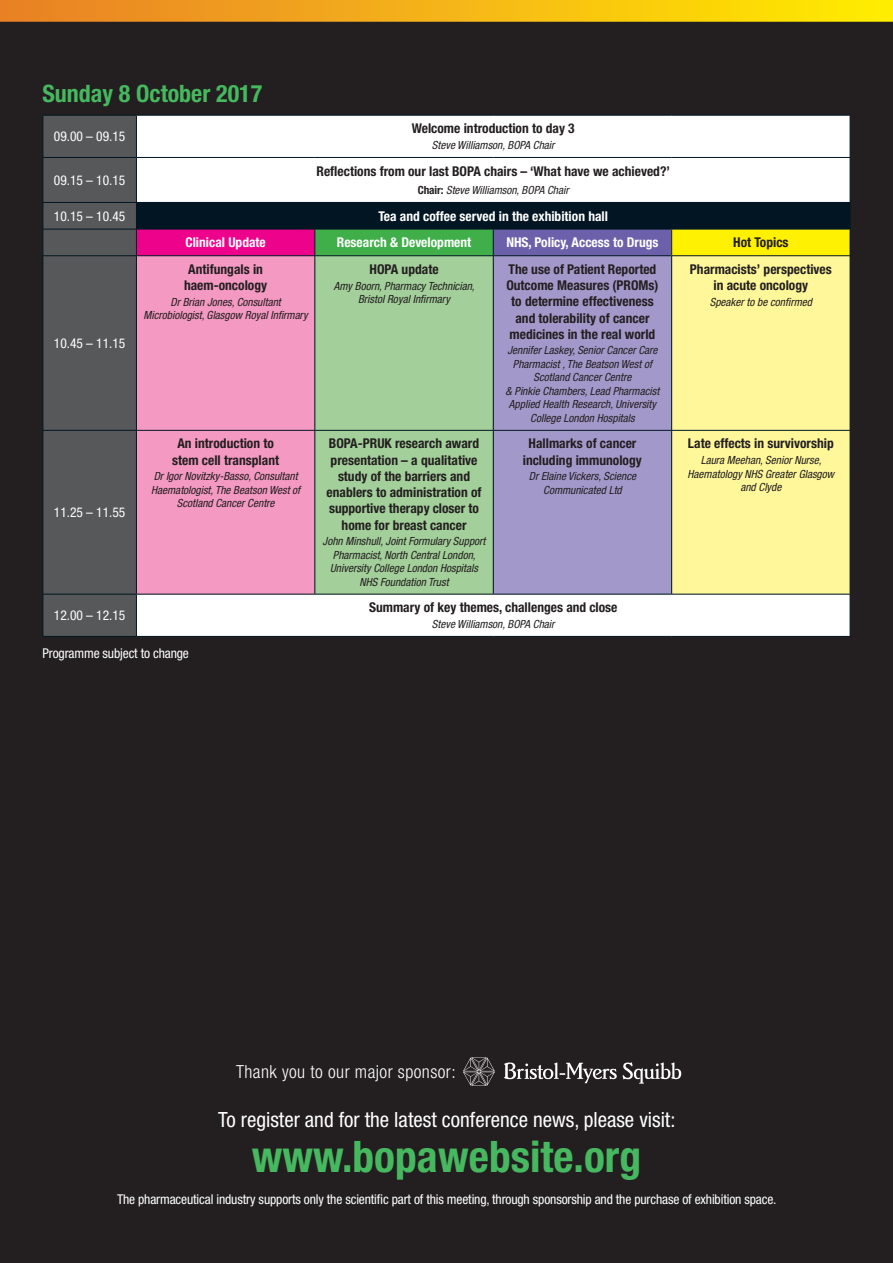
<style>
.page{position:relative;width:893px;height:1263px;background:#231f20}
.page>*{position:absolute;margin:0;border:0;box-sizing:border-box;transform-origin:0 0}
.t1{font:700 condensed 43.5px "Helvetica Neue LT Std";color:#46b85f}
.t2{font:700 condensed 24px "Helvetica Neue LT Std";color:#46b85f}
.t3{font:condensed 21px "Helvetica Neue LT Std";color:#fff}
.t4{font:300 condensed 18px "Helvetica Neue LT Std";letter-spacing:.025em;color:#fff}
._1_Title{font:700 condensed 13.5px/16.2px "Helvetica Neue LT Std";color:#231f20;text-align:center}
._3_Time{font:condensed 13.5px "Helvetica Neue LT Std";letter-spacing:-.01em;color:#fff}
._1_Title-2{font:700 condensed 13.5px "Helvetica Neue LT Std";color:#fff}
._2_Name_and_title{font:italic condensed 11.25px/13.5px "Helvetica Neue LT Std";color:#231f20;text-align:center}
.s1{font-weight:700;font-style:normal}
</style>
<div class="page">
<div style="left:44px;top:116px;width:92px;height:520px;background:#57585a"></div>
<div style="left:137px;top:116px;width:713px;height:520px;background:#fff"></div>
<div style="left:136px;top:202px;width:714px;height:27px;background:#011622"></div>
<div style="left:136px;top:229px;width:179px;height:27px;background:#ed028c"></div>
<div style="left:315px;top:229px;width:178px;height:27px;background:#40ae49"></div>
<div style="left:493px;top:229px;width:179px;height:27px;background:#6c60aa"></div>
<div style="left:672px;top:229px;width:178px;height:27px;background:#fff101"></div>
<div style="left:137px;top:256px;width:177px;height:338px;background:#f499c2"></div>
<div style="left:315px;top:256px;width:178px;height:338px;background:#a3cf9a"></div>
<div style="left:494px;top:256px;width:177px;height:338px;background:#a299ca"></div>
<div style="left:672px;top:256px;width:178px;height:338px;background:#fff79a"></div>
<hr style="left:43px;top:115px;width:93px;height:1px;background:#011622">
<hr style="left:43px;top:116px;width:1px;height:41px;background:#011622">
<hr style="left:136px;top:115px;width:179px;height:1px;background:#011622">
<hr style="left:136px;top:116px;width:1px;height:41px;background:#011622">
<hr style="left:315px;top:115px;width:178px;height:1px;background:#011622">
<hr style="left:493px;top:115px;width:179px;height:1px;background:#011622">
<hr style="left:672px;top:115px;width:178px;height:1px;background:#011622">
<hr style="left:850px;top:116px;width:1px;height:41px;background:#011622">
<hr style="left:43px;top:157px;width:93px;height:1px;background:#011622">
<hr style="left:43px;top:158px;width:1px;height:44px;background:#011622">
<hr style="left:136px;top:157px;width:179px;height:1px;background:#011622">
<hr style="left:136px;top:158px;width:1px;height:44px;background:#011622">
<hr style="left:315px;top:157px;width:178px;height:1px;background:#011622">
<hr style="left:493px;top:157px;width:179px;height:1px;background:#011622">
<hr style="left:672px;top:157px;width:178px;height:1px;background:#011622">
<hr style="left:850px;top:158px;width:1px;height:44px;background:#011622">
<hr style="left:43px;top:202px;width:93px;height:1px;background:#011622">
<hr style="left:136px;top:229px;width:179px;height:1px;background:#011622">
<div style="left:43px;top:203px;width:94px;height:391px;background:#57585a"></div>
<hr style="left:315px;top:229px;width:178px;height:1px;background:#011622">
<svg style="left:314px;top:229px;width:1px;height:26px"></svg>
<hr style="left:493px;top:229px;width:179px;height:1px;background:#011622">
<svg style="left:493px;top:229px;width:1px;height:26px"></svg>
<hr style="left:672px;top:229px;width:178px;height:1px;background:#011622">
<svg style="left:671px;top:229px;width:1px;height:26px"></svg>
<svg style="left:850px;top:203px;width:1px;height:52px"></svg>
<hr style="left:43px;top:255px;width:93px;height:1px;background:#011622">
<hr style="left:43px;top:256px;width:1px;height:174px;background:#011622">
<hr style="left:136px;top:255px;width:179px;height:1px;background:#011622">
<hr style="left:136px;top:256px;width:1px;height:174px;background:#011622">
<hr style="left:315px;top:255px;width:178px;height:1px;background:#011622">
<hr style="left:314px;top:256px;width:1px;height:174px;background:#011622">
<hr style="left:493px;top:255px;width:179px;height:1px;background:#011622">
<hr style="left:493px;top:256px;width:1px;height:174px;background:#011622">
<hr style="left:672px;top:255px;width:178px;height:1px;background:#011622">
<hr style="left:671px;top:256px;width:1px;height:174px;background:#011622">
<hr style="left:850px;top:256px;width:1px;height:174px;background:#011622">
<hr style="left:43px;top:431px;width:1px;height:163px;background:#011622">
<hr style="left:136px;top:431px;width:1px;height:163px;background:#011622">
<hr style="left:314px;top:431px;width:1px;height:163px;background:#011622">
<hr style="left:493px;top:431px;width:1px;height:163px;background:#011622">
<hr style="left:671px;top:431px;width:1px;height:163px;background:#011622">
<hr style="left:850px;top:431px;width:1px;height:163px;background:#011622">
<hr style="left:43px;top:430px;width:93px;height:1px;background:#011622">
<hr style="left:136px;top:430px;width:179px;height:1px;background:#011622">
<hr style="left:315px;top:430px;width:178px;height:1px;background:#011622">
<hr style="left:493px;top:430px;width:179px;height:1px;background:#011622">
<hr style="left:672px;top:430px;width:178px;height:1px;background:#011622">
<hr style="left:43px;top:594px;width:93px;height:1px;background:#011622">
<hr style="left:43px;top:594px;width:1px;height:42px;background:#011622">
<hr style="left:136px;top:594px;width:179px;height:1px;background:#011622">
<hr style="left:136px;top:594px;width:1px;height:42px;background:#011622">
<hr style="left:315px;top:594px;width:178px;height:1px;background:#011622">
<hr style="left:493px;top:594px;width:179px;height:1px;background:#011622">
<hr style="left:672px;top:594px;width:178px;height:1px;background:#011622">
<hr style="left:850px;top:594px;width:1px;height:42px;background:#011622">
<hr style="left:43px;top:636px;width:93px;height:1px;background:#011622">
<hr style="left:136px;top:636px;width:179px;height:1px;background:#011622">
<hr style="left:315px;top:636px;width:178px;height:1px;background:#011622">
<hr style="left:493px;top:636px;width:179px;height:1px;background:#011622">
<hr style="left:672px;top:636px;width:178px;height:1px;background:#011622">
<div style="left:0;top:0;width:893px;height:22px;background:linear-gradient(to right,#e97f29,#ffec01)"></div>
<svg style="left:463px;top:1057px;width:32px;height:29px"></svg>
<svg style="left:623px;top:1062px;width:58px;height:21px"></svg>
<svg style="left:504px;top:1062px;width:113px;height:21px"></svg>
<p class="t2" style="left:43px;top:79px;width:221px">Sunday 8 October 2017</p>
<p class="_3_Time" style="left:54px;top:129px;width:73px">09.00 – 09.15</p>
<p class="_3_Time" style="left:54px;top:172px;width:73px">09.15 – 10.15</p>
<p class="_1_Title" style="left:412px;top:120px;width:165px">Welcome introduction to day 3</p>
<p class="_2_Name_and_title" style="left:432px;top:138px;width:124px">Steve Williamson, BOPA Chair</p>
<p class="_1_Title" style="left:316px;top:163px;width:355px">Reflections from our last BOPA chairs – ‘What have we achieved?’</p>
<p class="_2_Name_and_title" style="left:418px;top:183px;width:152px"><span class="s1">Chair:</span> Steve Williamson, BOPA Chair</p>
<p class="_3_Time" style="left:54px;top:208px;width:73px">10.15 – 10.45</p>
<p class="_1_Title-2" style="left:378px;top:208px;width:231px">Tea and coffee served in the exhibition hall</p>
<p class="_1_Title-2" style="left:185px;top:234px;width:82px">Clinical Update</p>
<p class="_1_Title-2" style="left:337px;top:234px;width:136px">Research &amp; Development</p>
<p class="_1_Title-2" style="left:506px;top:234px;width:154px">NHS, Policy, Access to Drugs</p>
<p class="_1_Title" style="left:733px;top:234px;width:57px">Hot Topics</p>
<p class="_3_Time" style="left:54px;top:335px;width:73px">10.45 – 11.15</p>
<p class="_1_Title" style="left:184px;top:261px;width:85px">Antifungals in haem-oncology</p>
<p class="_2_Name_and_title" style="left:144px;top:295px;width:166px">Dr Brian Jones, Consultant<br>Microbiologist, Glasgow Royal Infirmary</p>
<p class="_3_Time" style="left:54px;top:504px;width:73px">11.25 – 11.55</p>
<p class="_1_Title" style="left:172px;top:435px;width:108px">An introduction to stem cell transplant</p>
<p class="_2_Name_and_title" style="left:151px;top:470px;width:151px">Dr Igor Novitzky-Basso, Consultant<br>Haematologist, The Beatson West of<br>Scotland Cancer Centre</p>
<p class="_3_Time" style="left:54px;top:607px;width:73px">12.00 – 12.15</p>
<p class="_3_Time" style="left:43px;top:645px;width:148px">Programme subject to change</p>
<p class="_1_Title" style="left:370px;top:261px;width:71px">HOPA update</p>
<p class="_2_Name_and_title" style="left:334px;top:279px;width:142px">Amy Boorn, Pharmacy Technician,<br>Bristol Royal Infirmary</p>
<p class="_1_Title" style="left:327px;top:435px;width:157px">BOPA-PRUK research award presentation – a qualitative study of the barriers and enablers to administration of supportive therapy closer to home for breast cancer</p>
<p class="_2_Name_and_title" style="left:323px;top:535px;width:164px">John Minshull, Joint Formulary Support Pharmacist, North Central London, University College London Hospitals NHS Foundation Trust</p>
<p class="_1_Title" style="left:506px;top:261px;width:154px">The use of Patient Reported<br>Outcome Measures (PROMs) to determine effectiveness and tolerability of cancer medicines in the real world</p>
<p class="_2_Name_and_title" style="left:506px;top:344px;width:155px">Jennifer Laskey, Senior Cancer Care<br>Pharmacist , The Beatson West of<br>Scotland Cancer Centre<br>&amp; Pinkie Chambers, Lead Pharmacist<br>Applied Health Research, University<br>College London Hospitals</p>
<p class="_1_Title" style="left:523px;top:435px;width:120px">Hallmarks of cancer including immunology</p>
<p class="_2_Name_and_title" style="left:529px;top:470px;width:109px">Dr Elaine Vickers, Science<br>Communicated Ltd</p>
<p class="_1_Title" style="left:369px;top:599px;width:250px">Summary of key themes, challenges and close</p>
<p class="_2_Name_and_title" style="left:432px;top:617px;width:124px">Steve Williamson, BOPA Chair</p>
<p class="_1_Title" style="left:690px;top:261px;width:143px">Pharmacists’ perspectives in acute oncology</p>
<p class="_2_Name_and_title" style="left:710px;top:295px;width:104px">Speaker to be confirmed</p>
<p class="_1_Title" style="left:688px;top:435px;width:147px">Late effects in survivorship</p>
<p class="_2_Name_and_title" style="left:688px;top:454px;width:148px">Laura Meehan, Senior Nurse,<br>Haematology NHS Greater Glasgow and Clyde</p>
<p class="t4" style="left:236px;top:1061px;width:221px">Thank you to our major sponsor:</p>
<p class="t3" style="left:218px;top:1107px;width:459px">To register and for the latest conference news, please visit:</p>
<p class="t1" style="left:252px;top:1130px;width:391px">www.bopawebsite.org</p>
<p class="_3_Time" style="left:117px;top:1191px;width:661px">The pharmaceutical industry supports only the scientific part of this meeting, through sponsorship and the purchase of exhibition space.</p>
</div>
